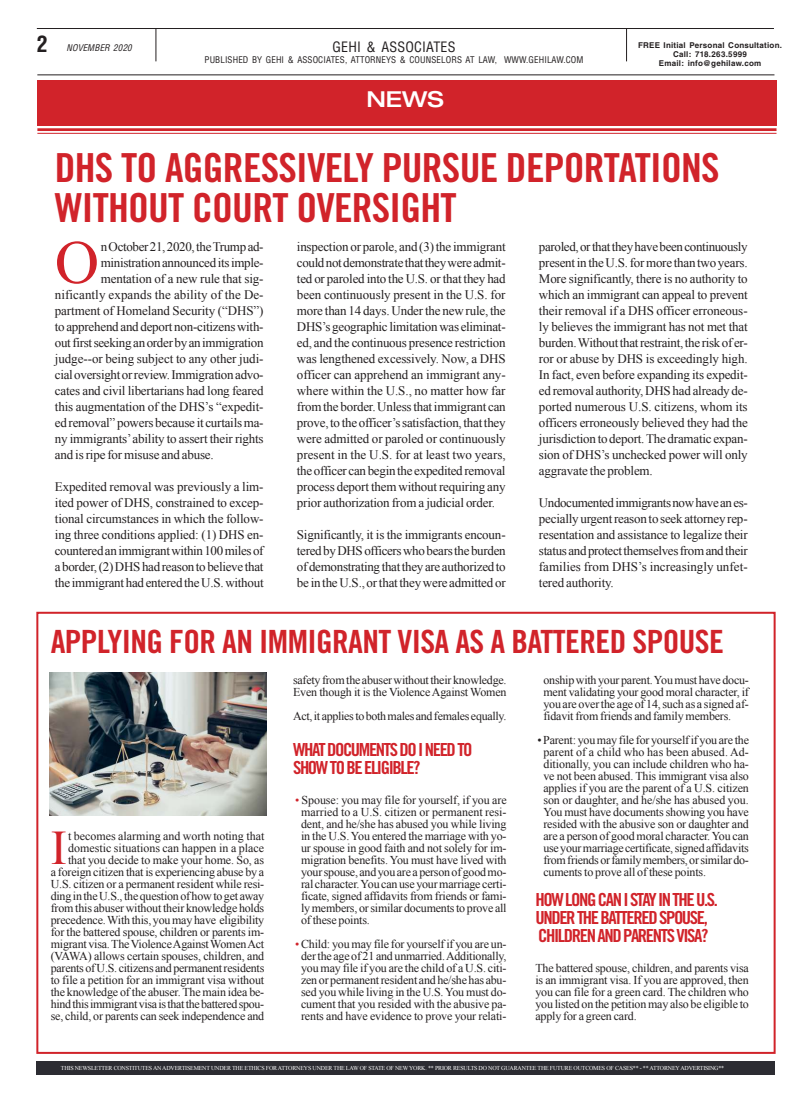
<style>
.page{position:relative;width:808px;height:1106px;background:#fff}
.page>*{position:absolute;margin:0;border:0;box-sizing:border-box;transform-origin:0 0}
.t1{font:61.3px "Times New Roman";color:#d1232a}
.t2{font:48.2px "Times New Roman";color:#d1232a}
.t3{font:40px/40px "Trade Gothic Bold Cond Twenty";letter-spacing:-.02em;color:#d1232a;scale:1.04 1}
.t4{font:32px "Trade Gothic Bold Cond Twenty";letter-spacing:-.02em;color:#d1232a;scale:1.04 1}
.t5{font:500 expanded 22px "Helvetica Neue";color:#fff}
.t6{font:700 condensed 22px "Helvetica";color:#231f20}
.t7{font:18px/18px "Trade Gothic Bold Cond Twenty";letter-spacing:-.075em;color:#d1232a;scale:1.04 1}
.t8{font:condensed 14px "Helvetica";letter-spacing:.01em;color:#231f20}
.t9{font:13px/16px "Times New Roman";letter-spacing:-.015em;color:#231f20;text-align:justify}
.t10{font:13px "Times New Roman";letter-spacing:.005em;color:#231f20}
.t11{font:12px/12px "Times New Roman";letter-spacing:-.015em;color:#231f20;text-align:justify}
.t12{font:condensed 9px "Helvetica";letter-spacing:.01em;color:#231f20}
.t13{font:italic condensed 9px "Helvetica";letter-spacing:.015em;color:#231f20}
.t14{font:700 8px/9px "Helvetica";letter-spacing:.025em;color:#231f20;text-align:center}
.t15{font:6px "Times New Roman";letter-spacing:-.03em;color:#fff}
.s1{color:#d1232a}
</style>
<div class="page">
<hr style="left:37px;top:28px;width:737px;height:1px;background:#231f20">
<hr style="left:626px;top:28px;width:1px;height:33px;background:#231f20">
<hr style="left:156px;top:28px;width:1px;height:33px;background:#231f20">
<div style="left:36px;top:1061px;width:739px;height:13px;background:#2c2c32"></div>
<hr style="left:37px;top:75px;width:737px;height:1px;background:#231f20">
<hr style="left:37px;top:128px;width:739px;height:3px;background:#d1232a">
<hr style="left:37px;top:133px;width:739px;height:1px;background:#d1232a">
<div style="left:37px;top:80px;width:739px;height:45px;background:#d1232a"></div>
<div style="left:36px;top:612px;width:740px;height:441px;border:2px solid #d1232a"></div>
<img style="left:49px;top:672px;width:218px;height:143px">
<h3 class="t6" style="left:37px;top:31px;width:12px">2</h3>
<p class="t8" style="left:332px;top:38px;width:125px">GEHI &amp; ASSOCIATES</p>
<p class="t12" style="left:205px;top:54px;width:380px">PUBLISHED BY GEHI &amp; ASSOCIATES, ATTORNEYS &amp; COUNSELORS AT LAW, WWW.GEHILAW.COM</p>
<p class="t13" style="left:67px;top:42px;width:67px">NOVEMBER 2020</p>
<h3 class="t5" style="left:366px;top:85px;width:79px">NEWS</h3>
<p class="t14" style="left:638px;top:40px;width:145px">FREE Initial Personal Consultation.<br>Call: 718.263.5999<br>Email: info@gehilaw.com</p>
<h3 class="t3" style="left:55px;top:148px;width:641px">DHS TO AGGRESSIVELY PURSUE DEPORTATIONS<br>WITHOUT COURT OVERSIGHT</h3>
<h1 class="t1" style="left:55px;top:221px;width:46px">O</h1>
<p class="t9" style="left:101px;top:238px;width:164px">n October 21, 2020, the Trump ad-</p>
<p class="t9" style="left:297px;top:238px;width:210px">inspection or parole, and (3) the immigrant could not demonstrate that they were admit&shy;ted or paroled into the U.S. or that they had been continuously present in the U.S. for more than 14 days. Under the new rule, the DHS’s geographic limitation was eliminat&shy;ed, and the continuous presence restriction was lengthened excessively. Now, a DHS officer can apprehend an immigrant any&shy;where within the U.S., no matter how far from the border. Unless that immigrant can prove, to the officer’s satisfaction, that they were admitted or paroled or continuously present in the U.S. for at least two years, the officer can begin the expedited removal process deport them without requiring any prior authorization from a judicial order.</p>
<p class="t9" style="left:297px;top:526px;width:210px">Significantly, it is the immigrants encoun&shy;tered by DHS officers who bears the burden of demonstrating that they are authorized to be in the U.S., or that they were admitted or</p>
<p class="t9" style="left:539px;top:238px;width:210px">paroled, or that they have been continuously present in the U.S. for more than two years.<br>More significantly, there is no authority to which an immigrant can appeal to prevent their removal if a DHS officer erroneous&shy;ly believes the immigrant has not met that burden. Without that restraint, the risk of er&shy;ror or abuse by DHS is exceedingly high.<br>In fact, even before expanding its expedit&shy;ed removal authority, DHS had already de&shy;ported numerous U.S. citizens, whom its officers erroneously believed they had the jurisdiction to deport. The dramatic expan&shy;sion of DHS’s unchecked power will only aggravate the problem.</p>
<p class="t9" style="left:539px;top:494px;width:210px">Undocumented immigrants now have an es&shy;pecially urgent reason to seek attorney rep&shy;resentation and assistance to legalize their status and protect themselves from and their families from DHS’s increasingly unfet&shy;tered authority.</p>
<p class="t9" style="left:101px;top:254px;width:164px">ministration announced its imple-</p>
<p class="t9" style="left:101px;top:270px;width:164px">mentation of a new rule that sig-</p>
<p class="t10" style="left:55px;top:286px;width:210px">nificantly expands the ability of the De-</p>
<p class="t9" style="left:55px;top:302px;width:210px">partment of Homeland Security (“DHS”)</p>
<p class="t9" style="left:55px;top:318px;width:210px">to apprehend and deport non-citizens with-</p>
<p class="t9" style="left:55px;top:334px;width:210px">out first seeking an order by an immigration</p>
<p class="t9" style="left:55px;top:350px;width:210px">judge--or being subject to any other judi-</p>
<p class="t9" style="left:55px;top:366px;width:210px">cial oversight or review. Immigration advo-</p>
<p class="t9" style="left:55px;top:382px;width:210px">cates and civil libertarians had long feared</p>
<p class="t9" style="left:55px;top:398px;width:210px">this augmentation of the DHS’s “expedit-</p>
<p class="t9" style="left:55px;top:414px;width:210px">ed removal” powers because it curtails ma-</p>
<p class="t9" style="left:55px;top:430px;width:210px">ny immigrants’ ability to assert their rights</p>
<p class="t9" style="left:55px;top:446px;width:160px">and is ripe for misuse and abuse.</p>
<p class="t9" style="left:55px;top:478px;width:210px">Expedited removal was previously a lim&shy;ited power of DHS, constrained to excep&shy;tional circumstances in which the follow&shy;ing three conditions applied: (1) DHS en&shy;countered an immigrant within 100 miles of a border, (2) DHS had reason to believe that the immigrant had entered the U.S. without</p>
<h3 class="t4" style="left:51px;top:622px;width:649px">APPLYING FOR AN IMMIGRANT VISA AS A BATTERED SPOUSE</h3>
<p class="t11" style="left:51px;top:830px;width:215px;text-align:right">t becomes alarming and worth noting that domestic situations can happen in a place that you decide to make your home. So, as<br>a foreign citizen that is experiencing abuse by a U.S. citizen or a permanent resident while resi&shy;ding in the U.S., the question of how to get away from this abuser without their knowledge holds precedence. With this, you may have eligibility for the battered spouse, children or parents im&shy;migrant visa. The Violence Against Women Act (VAWA) allows certain spouses, children, and parents of U.S. citizens and permanent residents to file a petition for an immigrant visa without the knowledge of the abuser. The main idea be&shy;hind this immigrant visa is that the battered spou&shy;se, child, or parents can seek independence and</p>
<h2 class="t2" style="left:51px;top:815px;width:18px">I</h2>
<p class="t11" style="left:293px;top:674px;width:215px">safety from the abuser without their knowledge.<br>Even though it is the Violence Against Women</p>
<p class="t11" style="left:293px;top:710px;width:215px">Act, it applies to both males and females equally.</p>
<h3 class="t7" style="left:293px;top:740px;width:174px">WHAT DOCUMENTS DO I NEED TO<br>SHOW TO BE ELIGIBLE?</h3>
<p class="t11" style="left:301px;top:794px;width:207px;text-indent:-6px"><span class="s1">•</span> Spouse: you may file for yourself, if you are married to a U.S. citizen or permanent resi&shy;dent, and he/she has abused you while living in the U.S. You entered the marriage with yo&shy;ur spouse in good faith and not solely for im&shy;migration benefits. You must have lived with your spouse, and you are a person of good mo&shy;ral character. You can use your marriage certi&shy;ficate, signed affidavits from friends or fami&shy;ly members, or similar documents to prove all of these points.</p>
<p class="t11" style="left:295px;top:938px;width:213px;text-align:center"><span class="s1">•</span> Child: you may file for yourself if you are un&shy;der the age of 21 and unmarried. Additionally, you may file if you are the child of a U.S. citi&shy;zen or permanent resident and he/she has abu&shy;sed you while living in the U.S. You must do&shy;cument that you resided with the abusive pa&shy;rents and have evidence to prove your relati-</p>
<p class="t11" style="left:543px;top:674px;width:207px">onship with your parent. You must have docu&shy;ment validating your good moral character, if you are over the age of 14, such as a signed af&shy;fidavit from friends and family members.</p>
<p class="t11" style="left:543px;top:734px;width:207px;text-indent:-6px">• Parent: you may file for yourself if you are the parent of a child who has been abused. Ad&shy;ditionally, you can include children who ha&shy;ve not been abused. This immigrant visa also applies if you are the parent of a U.S. citizen son or daughter, and he/she has abused you.<br>You must have documents showing you have resided with the abusive son or daughter and are a person of good moral character. You can use your marriage certificate, signed affidavits from friends or family members, or similar do&shy;cuments to prove all of these points.</p>
<h3 class="t7" style="left:535px;top:890px;width:177px">HOW LONG CAN I STAY IN THE U.S.<br>UNDER THE BATTERED SPOUSE,<br>CHILDREN AND PARENTS VISA?</h3>
<p class="t11" style="left:535px;top:962px;width:215px">The battered spouse, children, and parents visa is an immigrant visa. If you are approved, then you can file for a green card. The children who you listed on the petition may also be eligible to apply for a green card.</p>
<p class="t15" style="left:61px;top:1063px;width:665px">THIS NEWSLETTER CONSTITUTES AN ADVERTISEMENT UNDER THE ETHICS FOR ATTORNEYS UNDER THE LAW OF STATE OF NEW YORK. ** PRIOR RESULTS DO NOT GUARANTEE THE FUTURE OUTCOMES OF CASES** - ** ATTORNEY ADVERTISING**</p>
</div>
